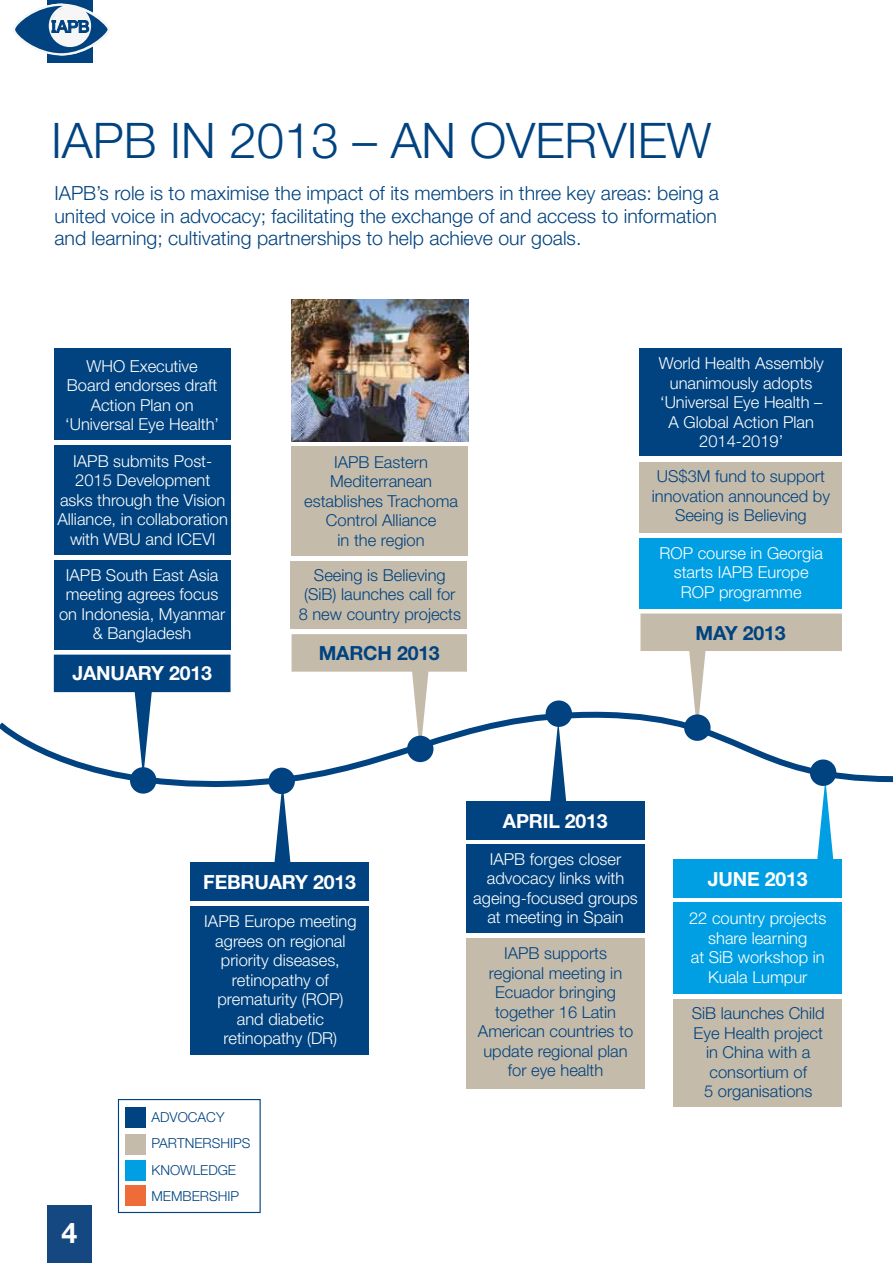
<style>
.page{position:relative;width:893px;height:1263px;background:#fff}
.page>*{position:absolute;margin:0;border:0;box-sizing:border-box;transform-origin:0 0}
.t1{font:300 49.2px "Helvetica Neue LT";color:#004380}
.t2{font:700 28.5px "Helvetica Neue LT";color:#fff}
.t3{font:300 19.5px/22.5px "Helvetica Neue LT";color:#004380;text-align:justify}
.t4{font:700 19.5px "Helvetica Neue LT";letter-spacing:-.01em;color:#fff}
.t5{font:700 19.5px "Helvetica Neue LT";letter-spacing:-.01em;color:#004380}
.t6{font:300 16.5px/19.5px "Helvetica Neue LT";color:#fff;text-align:center}
.t7{font:300 16.5px/19.5px "Helvetica Neue LT";color:#004380;text-align:center}
.t8{font:300 13.8px/26.4px "Helvetica Neue LT";color:#004380}
</style>
<div class="page">
<svg style="left:274px;top:840px;width:17px;height:22px"></svg>
<svg style="left:817px;top:840px;width:17px;height:19px"></svg>
<div style="left:190px;top:862px;width:179px;height:39px;background:#004380"></div>
<div style="left:674px;top:859px;width:168px;height:39px;background:#009fe3"></div>
<div style="left:466px;top:844px;width:179px;height:89px;background:#004380"></div>
<div style="left:190px;top:906px;width:179px;height:148px;background:#004380"></div>
<div style="left:466px;top:938px;width:179px;height:150px;background:#c5bbaa"></div>
<div style="left:674px;top:903px;width:168px;height:91px;background:#009fe3"></div>
<div style="left:674px;top:999px;width:168px;height:108px;background:#c5bbaa"></div>
<svg style="left:132px;top:692px;width:22px;height:20px"></svg>
<svg style="left:412px;top:672px;width:17px;height:40px"></svg>
<div style="left:292px;top:634px;width:175px;height:38px;background:#c5bbaa"></div>
<svg style="left:689px;top:651px;width:17px;height:61px"></svg>
<div style="left:640px;top:613px;width:202px;height:38px;background:#c5bbaa"></div>
<div style="left:54px;top:655px;width:176px;height:37px;background:#004380"></div>
<div style="left:546px;top:700px;width:26px;height:27px;background:#004380;border-radius:50%"></div>
<div style="left:290px;top:561px;width:177px;height:68px;background:#c5bbaa"></div>
<div style="left:639px;top:538px;width:203px;height:71px;background:#009fe3"></div>
<div style="left:639px;top:348px;width:203px;height:108px;background:#004380"></div>
<div style="left:54px;top:349px;width:176px;height:91px;background:#004380"></div>
<div style="left:54px;top:560px;width:176px;height:89px;background:#004380"></div>
<div style="left:54px;top:445px;width:177px;height:110px;background:#004380"></div>
<div style="left:639px;top:462px;width:203px;height:70px;background:#c5bbaa"></div>
<div style="left:47px;top:1205px;width:45px;height:58px;background:#154881"></div>
<svg style="left:0;top:712px;width:893px;height:128px"></svg>
<div style="left:292px;top:446px;width:176px;height:110px;background:#c5bbaa"></div>
<img style="left:292px;top:299px;width:176px;height:142px">
<div style="left:118px;top:1099px;width:143px;height:114px;border:1px solid #004380"></div>
<div style="left:126px;top:1107px;width:20px;height:20px;background:#004380"></div>
<div style="left:126px;top:1134px;width:20px;height:20px;background:#c5bbaa"></div>
<div style="left:126px;top:1160px;width:20px;height:20px;background:#009fe3"></div>
<div style="left:126px;top:1185px;width:20px;height:20px;background:#ed6c37"></div>
<div style="left:47px;top:0;width:45px;height:62px;background:#004380"></div>
<svg style="left:15px;top:1px;width:93px;height:57px"></svg>
<h1 class="t1" style="left:51px;top:110px;width:662px">IAPB IN 2013 – AN OVERVIEW</h1>
<p class="t3" style="left:54px;top:182px;width:666px">IAPB’s role is to maximise the impact of its members in three key areas: being a united voice in advocacy; facilitating the exchange of and access to information and learning; cultivating partnerships to help achieve our goals.</p>
<p class="t6" style="left:65px;top:356px;width:156px">WHO Executive<br>Board endorses draft<br>Action Plan on ‘Universal Eye Health’</p>
<p class="t6" style="left:57px;top:451px;width:172px">IAPB submits Post-<br>2015 Development asks through the Vision<br>Alliance, in collaboration with WBU and ICEVI</p>
<p class="t6" style="left:59px;top:565px;width:168px">IAPB South East Asia meeting agrees focus on Indonesia, Myanmar &amp; Bangladesh</p>
<p class="t4" style="left:72px;top:661px;width:141px">JANUARY 2013</p>
<p class="t7" style="left:304px;top:452px;width:155px">IAPB Eastern<br>Mediterranean establishes Trachoma<br>Control Alliance<br>in the region</p>
<p class="t7" style="left:299px;top:565px;width:164px">Seeing is Believing (SiB) launches call for<br>8 new country projects</p>
<p class="t5" style="left:319px;top:641px;width:123px">MARCH 2013</p>
<p class="t6" style="left:659px;top:353px;width:167px">World Health Assembly unanimously adopts ‘Universal Eye Health –<br>A Global Action Plan<br>2014-2019’</p>
<p class="t7" style="left:652px;top:466px;width:180px">US$3M fund to support innovation announced by<br>Seeing is Believing</p>
<p class="t6" style="left:659px;top:543px;width:165px">ROP course in Georgia starts IAPB Europe<br>ROP programme</p>
<p class="t5" style="left:696px;top:621px;width:92px">MAY 2013</p>
<p class="t4" style="left:503px;top:809px;width:106px">APRIL 2013</p>
<p class="t6" style="left:473px;top:849px;width:166px">IAPB forges closer advocacy links with ageing-focused groups at meeting in Spain</p>
<p class="t4" style="left:203px;top:870px;width:154px">FEBRUARY 2013</p>
<p class="t4" style="left:708px;top:867px;width:101px">JUNE 2013</p>
<p class="t6" style="left:689px;top:908px;width:139px">22 country projects share learning<br>at SiB workshop in<br>Kuala Lumpur</p>
<p class="t7" style="left:692px;top:1003px;width:134px">SiB launches Child<br>Eye Health project in China with a consortium of<br>5 organisations</p>
<p class="t6" style="left:204px;top:911px;width:154px">IAPB Europe meeting agrees on regional priority diseases, retinopathy of prematurity (ROP) and diabetic retinopathy (DR)</p>
<p class="t7" style="left:478px;top:943px;width:157px">IAPB supports regional meeting in<br>Ecuador bringing together 16 Latin<br>American countries to update regional plan for eye health</p>
<h2 class="t2" style="left:62px;top:1215px;width:17px">4</h2>
<p class="t8" style="left:152px;top:1103px;width:100px">ADVOCACY<br>PARTNERSHIPS<br>KNOWLEDGE<br>MEMBERSHIP</p>
</div>
